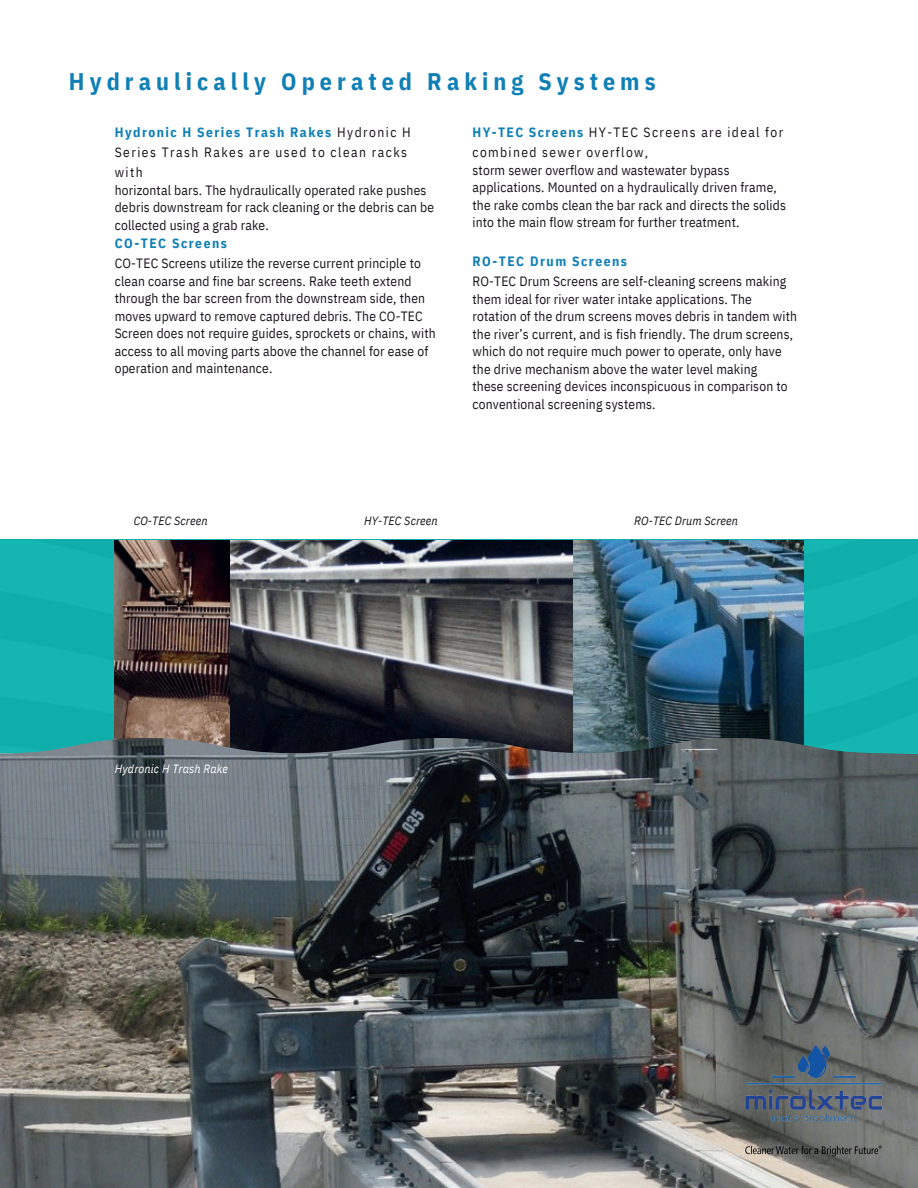
<style>
.page{position:relative;width:918px;height:1188px;background:#fff}
.page>*{position:absolute;margin:0;border:0;box-sizing:border-box;transform-origin:0 0}
.t1{font:700 24px "IBM Plex Sans Cond";letter-spacing:.21em;color:#0f7fb5}
.t2{font:13.5px/17.4px "IBM Plex Sans Cond";letter-spacing:.01em;color:#19151b}
.t3{font:13.5px/20.2px "IBM Plex Sans Cond";letter-spacing:.11em;color:#19151b}
.t4{font:13.5px/20.2px "IBM Plex Sans Cond";letter-spacing:.1em;color:#19151b}
.t5{font:700 13.5px "IBM Plex Sans Cond";letter-spacing:.11em;color:#0f7fb5}
.t6{font:italic 12px "IBM Plex Sans Cond";letter-spacing:.01em;color:#19151b}
.t7{font:italic 12px "IBM Plex Sans Cond";letter-spacing:.01em;color:#fff}
.s1{font-weight:700;color:#0f7fb5}
</style>
<div class="page">
<div style="left:0;top:540px;width:918px;height:99px;background:#15b4b1"></div>
<div style="left:0;top:639px;width:918px;height:99px;background:#15b5b1"></div>
<img style="left:230px;top:540px;width:344px;height:198px">
<img style="left:115px;top:540px;width:115px;height:198px">
<img style="left:574px;top:540px;width:229px;height:198px">
<img style="left:0;top:738px;width:918px;height:450px">
<img style="left:742px;top:1143px;width:143px;height:17px">
<img style="left:742px;top:1033px;width:143px;height:100px">
<h1 class="t1" style="left:69px;top:62px;width:588px">Hydraulically Operated Raking Systems</h1>
<p class="t3" style="left:115px;top:121px;width:298px"><span class="s1">Hydronic H Series Trash Rakes</span> Hydronic H<br>Series Trash Rakes are used to clean racks with</p>
<p class="t2" style="left:115px;top:181px;width:321px">horizontal bars. The hydraulically operated rake pushes debris downstream for rack cleaning or the debris can be collected using a grab rake.</p>
<p class="t5" style="left:115px;top:232px;width:114px">CO-TEC Screens</p>
<p class="t2" style="left:115px;top:253px;width:322px">CO-TEC Screens utilize the reverse current principle to clean coarse and fine bar screens. Rake teeth extend through the bar screen from the downstream side, then moves upward to remove captured debris. The CO-TEC Screen does not require guides, sprockets or chains, with access to all moving parts above the channel for ease of operation and maintenance.</p>
<p class="t4" style="left:472px;top:121px;width:312px"><span class="s1">HY-TEC Screens</span> HY-TEC Screens are ideal for combined sewer overflow,</p>
<p class="t2" style="left:472px;top:161px;width:315px">storm sewer overflow and wastewater bypass applications. Mounted on a hydraulically driven frame, the rake combs clean the bar rack and directs the solids into the main flow stream for further treatment.</p>
<p class="t5" style="left:472px;top:250px;width:156px">RO-TEC Drum Screens</p>
<p class="t2" style="left:472px;top:271px;width:326px">RO-TEC Drum Screens are self-cleaning screens making them ideal for river water intake applications. The rotation of the drum screens moves debris in tandem with the river’s current, and is fish friendly. The drum screens, which do not require much power to operate, only have the drive mechanism above the water level making<br>these screening devices inconspicuous in comparison to conventional screening systems.</p>
<p class="t6" style="left:134px;top:512px;width:75px">CO-TEC Screen</p>
<p class="t7" style="left:115px;top:760px;width:115px">Hydronic H Trash Rake</p>
<p class="t6" style="left:364px;top:512px;width:75px">HY-TEC Screen</p>
<p class="t6" style="left:634px;top:512px;width:105px">RO-TEC Drum Screen</p>
</div>
